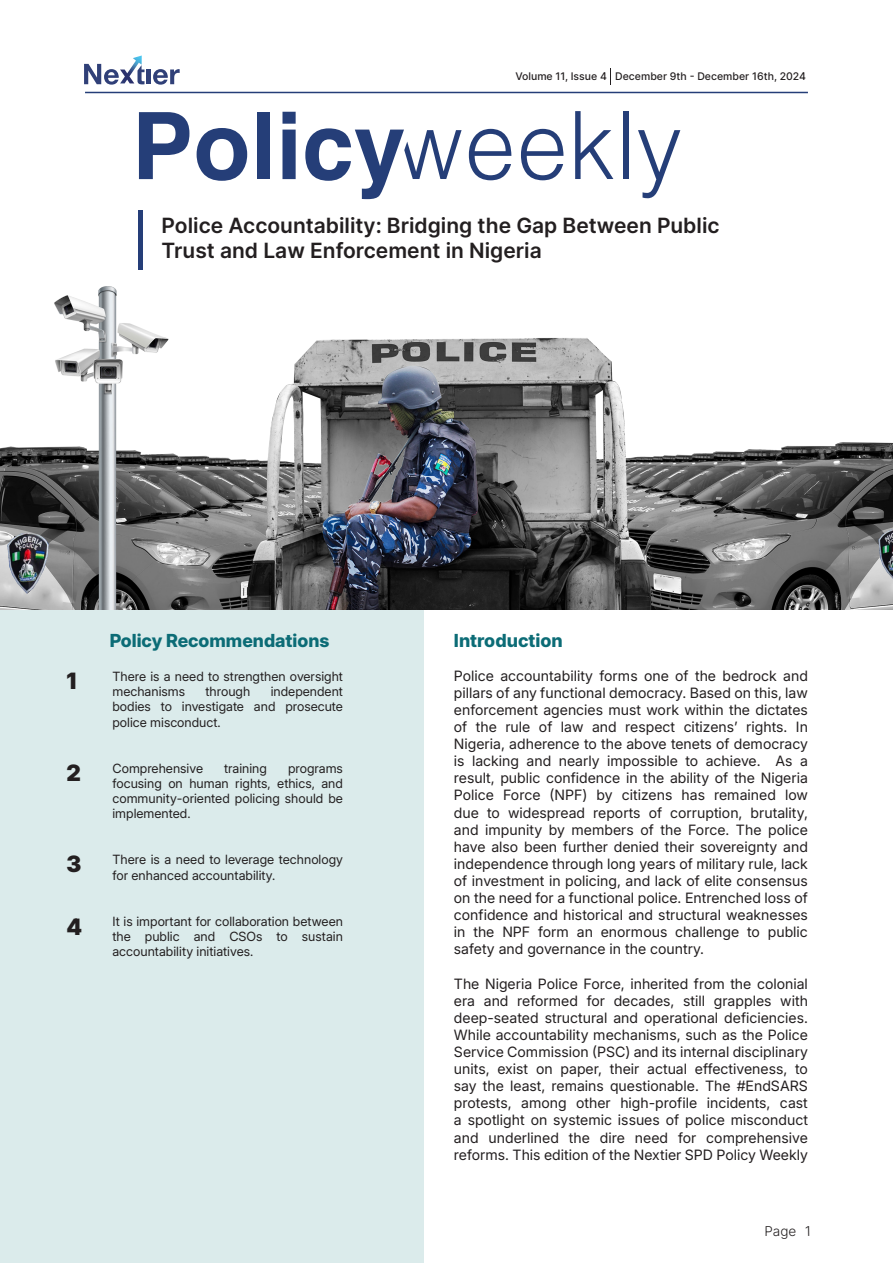
<style>
.page{position:relative;width:893px;height:1263px;background:#fff}
.page>*{position:absolute;margin:0;border:0;box-sizing:border-box;transform-origin:0 0}
.t1{font:900 22.5px "Inter 18 pt";color:#231f20}
.t2{font:600 21px/25.2px "Inter";color:#231f20}
.t3{font:800 18px "Inter 24 pt";color:#0c6c76}
.t4{font:800 18px "Inter 18 pt";color:#0c6c76}
.t5{font:14.25px/17.1px "Inter 18 pt";color:#231f20;text-align:justify}
.t6{font:300 13.5px "Inter";color:#231f20}
.t7{font:12.75px/15.3px "Inter 24 pt";color:#231f20;text-align:justify}
.t8{font:500 10.5px "Inter";color:#231f20}
</style>
<div class="page">
<svg style="left:84px;top:64px;width:35px;height:21px"></svg>
<img style="left:120px;top:55px;width:22px;height:28px">
<svg style="left:137px;top:65px;width:8px;height:19px"></svg>
<hr style="left:147px;top:69px;width:4px;height:15px;background:#304078">
<svg style="left:153px;top:69px;width:27px;height:16px"></svg>
<svg style="left:610px;top:68px;width:1px;height:17px"></svg>
<div style="left:0;top:583px;width:423px;height:680px;background:#dbebeb"></div>
<svg style="left:139px;top:112px;width:50px;height:67px"></svg>
<svg style="left:197px;top:128px;width:50px;height:53px"></svg>
<div style="left:257px;top:112px;width:13px;height:67px;background:#253e78"></div>
<svg style="left:282px;top:112px;width:14px;height:67px"></svg>
<svg style="left:305px;top:128px;width:157px;height:71px"></svg>
<svg style="left:469px;top:129px;width:42px;height:51px"></svg>
<svg style="left:521px;top:129px;width:42px;height:51px"></svg>
<svg style="left:575px;top:111px;width:38px;height:68px"></svg>
<div style="left:623px;top:111px;width:6px;height:68px;background:#253e78"></div>
<svg style="left:638px;top:130px;width:42px;height:68px"></svg>
<hr style="left:139px;top:210px;width:4px;height:60px;background:#253e78">
<hr style="left:85px;top:92px;width:723px;height:1px;background:#253e78">
<img style="left:0;top:286px;width:893px;height:323px">
<p class="t8" style="left:515px;top:68px;width:292px">Volume 11, Issue 4 December 9th - December 16th, 2024</p>
<p class="t2" style="left:162px;top:212px;width:559px">Police Accountability: Bridging the Gap Between Public<br>Trust and Law Enforcement in Nigeria</p>
<p class="t1" style="left:66px;top:664px;width:11px">1</p>
<p class="t1" style="left:66px;top:756px;width:16px">2</p>
<p class="t1" style="left:66px;top:847px;width:16px">3</p>
<p class="t1" style="left:66px;top:909px;width:17px">4</p>
<p class="t3" style="left:110px;top:627px;width:221px">Policy Recommendations</p>
<p class="t7" style="left:112px;top:668px;width:232px">There is a need to strengthen oversight mechanisms</p>
<p class="t7" style="left:112px;top:683px;width:232px;text-indent:158px">independent bodies to investigate and prosecute police misconduct.</p>
<p class="t7" style="left:112px;top:760px;width:92px">Comprehensive</p>
<p class="t7" style="left:224px;top:760px;width:44px">training</p>
<p class="t7" style="left:206px;top:683px;width:46px">through</p>
<p class="t7" style="left:112px;top:760px;width:232px;text-indent:176px">programs focusing on human rights, ethics, and community-oriented policing should be implemented.</p>
<p class="t7" style="left:112px;top:852px;width:232px">There is a need to leverage technology for enhanced accountability.</p>
<p class="t7" style="left:112px;top:913px;width:232px">It is important for collaboration between the public and CSOs to sustain accountability initiatives.</p>
<p class="t4" style="left:454px;top:627px;width:110px">Introduction</p>
<p class="t5" style="left:454px;top:667px;width:355px">Police accountability forms one of the bedrock and pillars of any functional democracy. Based on this, law enforcement agencies must work within the dictates of the rule of law and respect citizens’ rights. In Nigeria, adherence to the above tenets of democracy is lacking and nearly impossible to achieve. As a result, public confidence in the ability of the Nigeria Police Force (NPF) by citizens has remained low due to widespread reports of corruption, brutality, and impunity by members of the Force. The police have also been further denied their sovereignty and independence through long years of military rule, lack of investment in policing, and lack of elite consensus on the need for a functional police. Entrenched loss of confidence and historical and structural weaknesses in the NPF form an enormous challenge to public safety and governance in the country.</p>
<p class="t5" style="left:454px;top:974px;width:356px">The Nigeria Police Force, inherited from the colonial era and reformed for decades, still grapples with deep-seated structural and operational deficiencies.<br>While accountability mechanisms, such as the Police Service Commission (PSC) and its internal disciplinary units, exist on paper, their actual effectiveness, to say the least, remains questionable. The #EndSARS protests, among other high-profile incidents, cast a spotlight on systemic issues of police misconduct and underlined the dire need for comprehensive reforms. This edition of the Nextier SPD Policy Weekly</p>
<p class="t6" style="left:764px;top:1221px;width:33px">Page</p>
</div>
